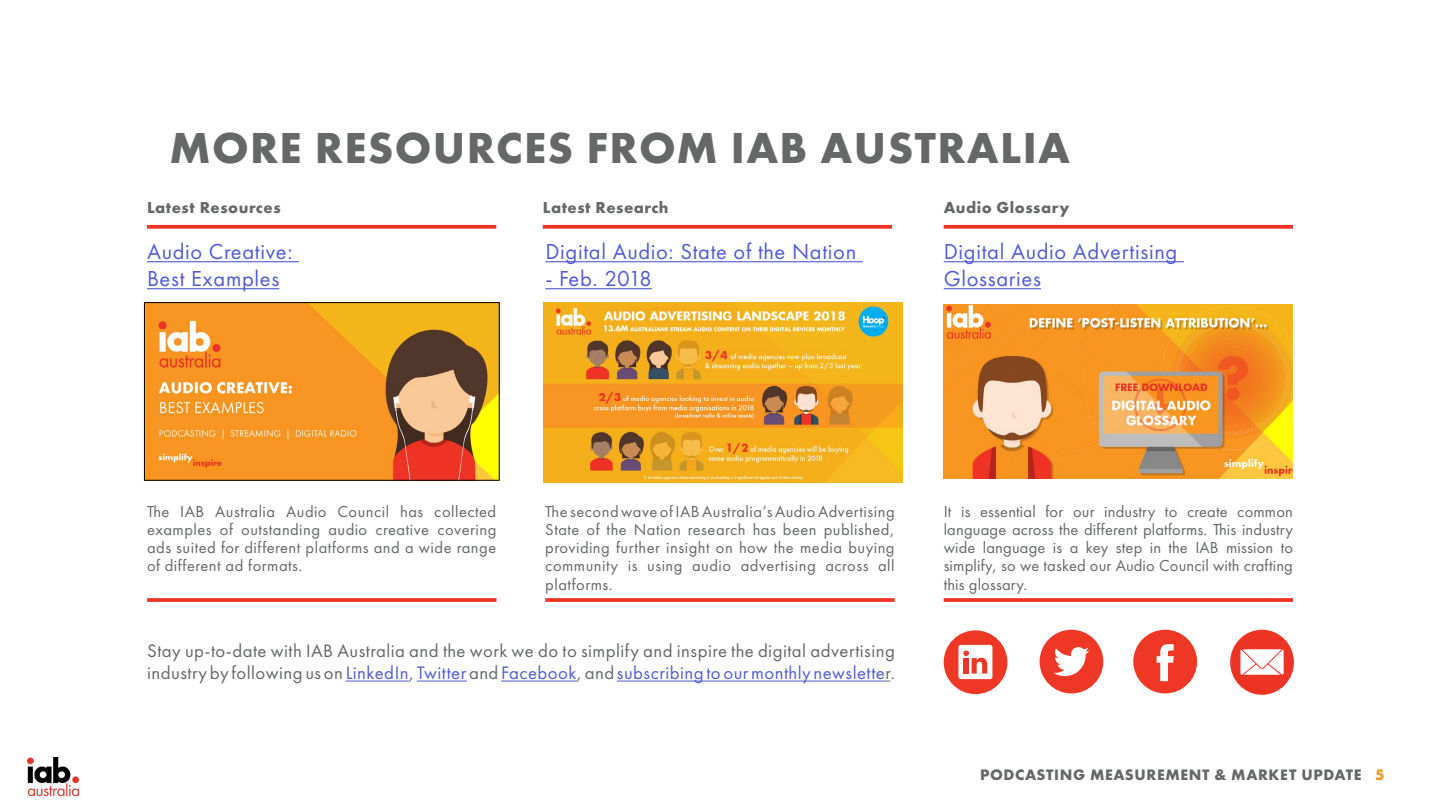
<style>
.page{position:relative;width:1440px;height:810px;background:#fff}
.page>*{position:absolute;margin:0;border:0;box-sizing:border-box;transform-origin:0 0}
.t1{font:700 45px "Futura PT";letter-spacing:.03em;color:#656867}
.t2{font:22.5px/27px "Futura PT";letter-spacing:.03em;color:#4f5cd6}
.t3{font:18.75px/22.5px "Futura PT";letter-spacing:.025em;color:#656867}
.t4{font:16.5px/18.3px "Futura PT";letter-spacing:.03em;color:#656867;text-align:justify}
.t5{font:700 16.5px "Futura PT";letter-spacing:.03em;color:#656867}
.t6{font:700 15.75px "Futura PT";letter-spacing:.04em;color:#656867}
.s1{color:#4f5cd6}
.s2{color:#f89520}
</style>
<div class="page">
<img style="left:27px;top:757px;width:52px;height:40px">
<svg style="left:944px;top:225px;width:349px;height:4px"></svg>
<svg style="left:944px;top:598px;width:349px;height:4px"></svg>
<svg style="left:545px;top:598px;width:350px;height:4px"></svg>
<svg style="left:147px;top:598px;width:350px;height:4px"></svg>
<svg style="left:543px;top:225px;width:349px;height:4px"></svg>
<svg style="left:147px;top:225px;width:349px;height:4px"></svg>
<hr style="left:346px;top:681px;width:63px;height:1px;background:#4f5cd6">
<hr style="left:417px;top:681px;width:50px;height:1px;background:#4f5cd6">
<hr style="left:501px;top:681px;width:76px;height:1px;background:#4f5cd6">
<hr style="left:617px;top:681px;width:268px;height:1px;background:#4f5cd6">
<img style="left:944px;top:304px;width:349px;height:174px">
<img style="left:543px;top:302px;width:359px;height:180px">
<img style="left:146px;top:304px;width:352px;height:175px">
<div style="left:144px;top:302px;width:356px;height:179px;border:1px solid #000"></div>
<hr style="left:147px;top:261px;width:152px;height:1px;background:#4f5cd6">
<hr style="left:147px;top:288px;width:132px;height:1px;background:#4f5cd6">
<hr style="left:545px;top:261px;width:318px;height:1px;background:#4f5cd6">
<hr style="left:545px;top:288px;width:107px;height:1px;background:#4f5cd6">
<hr style="left:944px;top:261px;width:240px;height:1px;background:#4f5cd6">
<hr style="left:944px;top:288px;width:97px;height:1px;background:#4f5cd6">
<svg style="left:1040px;top:630px;width:63px;height:63px"></svg>
<svg style="left:944px;top:630px;width:63px;height:64px"></svg>
<svg style="left:1133px;top:630px;width:64px;height:63px"></svg>
<div style="left:1230px;top:630px;width:64px;height:65px;background:#ed3324;border-radius:50%"></div>
<svg style="left:1240px;top:649px;width:44px;height:26px"></svg>
<h1 class="t1" style="left:170px;top:119px;width:902px">MORE RESOURCES FROM IAB AUSTRALIA</h1>
<p class="t5" style="left:147px;top:197px;width:135px">Latest Resources</p>
<p class="t5" style="left:543px;top:197px;width:127px">Latest Research</p>
<p class="t5" style="left:944px;top:197px;width:127px">Audio Glossary</p>
<h2 class="t2" style="left:545px;top:238px;width:312px">Digital Audio: State of the Nation</h2>
<h2 class="t2" style="left:545px;top:265px;width:108px">- Feb. 2018</h2>
<h2 class="t2" style="left:147px;top:238px;width:147px">Audio Creative:<br>Best Examples</h2>
<h2 class="t2" style="left:944px;top:238px;width:235px">Digital Audio Advertising<br>Glossaries</h2>
<p class="t4" style="left:147px;top:502px;width:351px">The IAB Australia Audio Council has collected examples of outstanding audio creative covering ads suited for different platforms and a wide range of different ad formats.</p>
<p class="t4" style="left:545px;top:502px;width:351px">The second wave of IAB Australia’s Audio Advertising State of the Nation research has been published, providing further insight on how the media buying community is using audio advertising across all platforms.</p>
<p class="t3" style="left:147px;top:639px;width:749px">Stay up-to-date with IAB Australia and the work we do to simplify and inspire the digital advertising industry by following us on <span class="s1">LinkedIn</span>, <span class="s1">Twitter</span> and <span class="s1">Facebook</span>, and <span class="s1">subscribing to our monthly newslette</span>r.</p>
<p class="t4" style="left:944px;top:502px;width:351px">It is essential for our industry to create common language across the different platforms. This industry wide language is a key step in the IAB mission to simplify, so we tasked our Audio Council with crafting this glossary.</p>
<p class="t6" style="left:980px;top:765px;width:406px">PODCASTING MEASUREMENT &amp; MARKET UPDATE <span class="s2">5</span></p>
</div>
